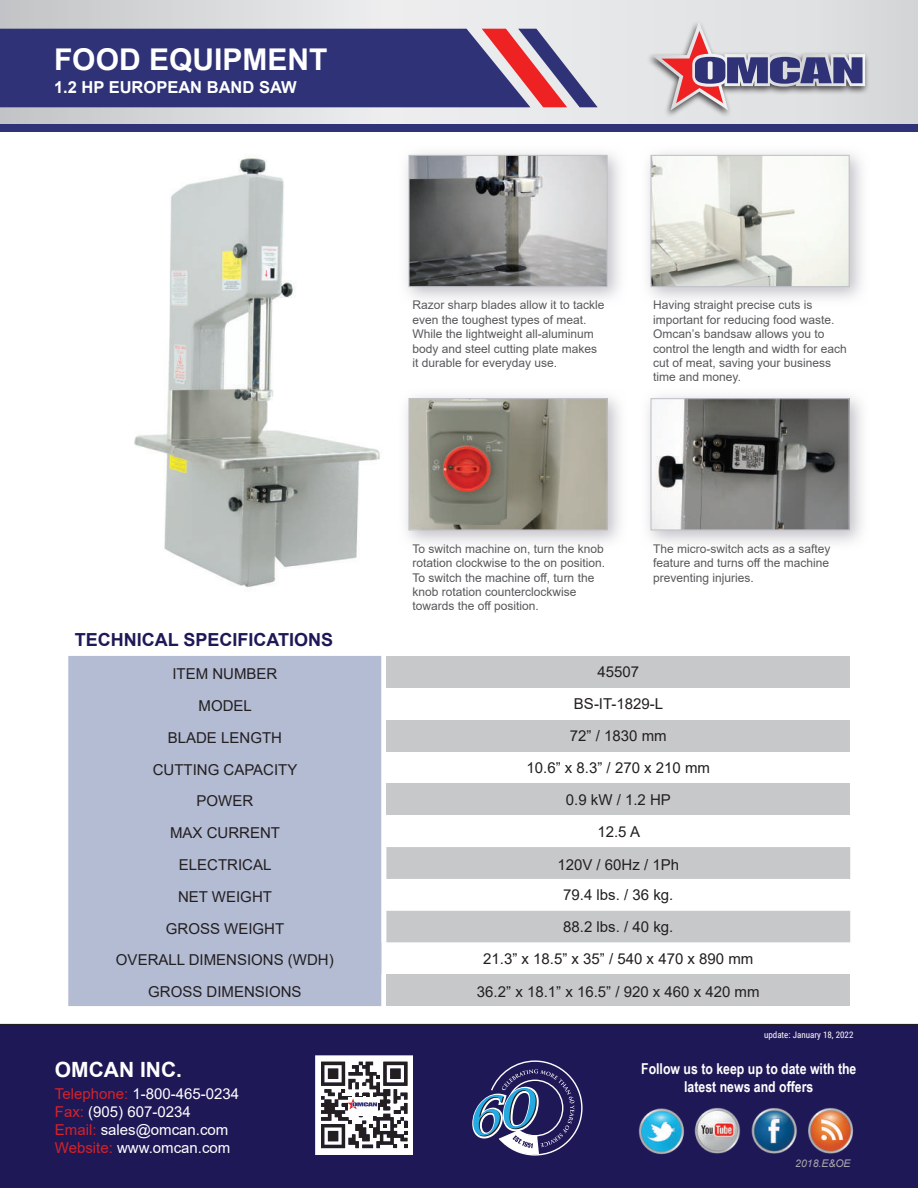
<style>
.page{position:relative;width:918px;height:1188px;background:#fff}
.page>*{position:absolute;margin:0;border:0;box-sizing:border-box;transform-origin:0 0}
.t1{font:700 30px "Arial";color:#fff}
.t2{font:700 21px "Arial";color:#fff}
.t3{font:700 18px "Arial";color:#1f1857}
.t4{font:700 16.5px "Arial";color:#fff}
.t5{font:15px "Arial";color:#231f20}
.t6{font:15px/18px "Arial";color:#fff}
.t7{font:700 15px/18px "Arial Narrow";color:#fff;text-align:center}
.t8{font:12px/14.4px "Arial";color:#57585a}
.t9{font:italic 10.5px "Arial";color:#a8a9ad}
.t10{font:9px "Roboto Condensed";color:#fff}
.s1{color:#d1232a}
</style>
<div class="page">
<img style="left:94px;top:131px;width:309px;height:457px">
<svg style="left:0;top:0;width:918px;height:124px;background:#dddde0"></svg>
<svg style="left:0;top:29px;width:598px;height:78px;background:#48427d"></svg>
<div style="left:0;top:124px;width:918px;height:7px;background:#2f3276"></div>
<div style="left:646px;top:20px;width:224px;height:99px;background:#231f20;opacity:.8"></div>
<svg style="left:652px;top:22px;width:213px;height:88px;background:#b9afbd"></svg>
<div style="left:68px;top:656px;width:314px;height:350px;background:#b4bcd4"></div>
<div style="left:386px;top:656px;width:464px;height:32px;background:#c7c8ca"></div>
<div style="left:386px;top:720px;width:464px;height:32px;background:#c7c8ca"></div>
<div style="left:386px;top:783px;width:464px;height:32px;background:#c7c8ca"></div>
<svg style="left:386px;top:847px;width:464px;height:95px;fill:#c7c8ca"></svg>
<div style="left:386px;top:974px;width:464px;height:32px;background:#c7c8ca"></div>
<div style="left:0;top:1024px;width:918px;height:164px;background:#1f1857"></div>
<img style="left:637px;top:1097px;width:238px;height:66px">
<svg style="left:472px;top:1060px;width:111px;height:96px;background:#464b7d"></svg>
<svg style="left:315px;top:1055px;width:98px;height:100px"></svg>
<svg style="left:398px;top:144px;width:222px;height:163px;fill:#f5f5f6"></svg>
<img style="left:410px;top:157px;width:196px;height:128px">
<div style="left:408px;top:155px;width:200px;height:132px;border:1px solid #c0c0c7"></div>
<svg style="left:648px;top:153px;width:214px;height:146px"></svg>
<img style="left:652px;top:157px;width:196px;height:128px">
<div style="left:650px;top:155px;width:200px;height:132px;border:1px solid #c0c0c7"></div>
<svg style="left:398px;top:388px;width:222px;height:162px;fill:#f4f4f5"></svg>
<img style="left:410px;top:400px;width:196px;height:128px">
<div style="left:408px;top:398px;width:200px;height:132px;border:1px solid #c0c0c7"></div>
<svg style="left:648px;top:396px;width:214px;height:147px"></svg>
<img style="left:652px;top:400px;width:196px;height:128px">
<div style="left:650px;top:398px;width:200px;height:132px;border:1px solid #c0c0c7"></div>
<h1 class="t1" style="left:54px;top:39px;width:275px">FOOD EQUIPMENT</h1>
<h3 class="t4" style="left:54px;top:76px;width:244px">1.2 HP EUROPEAN BAND SAW</h3>
<p class="t8" style="left:413px;top:298px;width:194px">Razor sharp blades allow it to tackle even the toughest types of meat.<br>While the lightweight all-aluminum body and steel cutting plate makes it durable for everyday use.</p>
<p class="t8" style="left:653px;top:298px;width:195px">Having straight precise cuts is important for reducing food waste.<br>Omcan’s bandsaw allows you to control the length and width for each cut of meat, saving your business time and money.</p>
<p class="t8" style="left:413px;top:541px;width:194px">To switch machine on, turn the knob rotation clockwise to the on position.<br>To switch the machine off, turn the knob rotation counterclockwise towards the off position.</p>
<p class="t8" style="left:653px;top:541px;width:179px">The micro-switch acts as a saftey feature and turns off the machine preventing injuries.</p>
<h3 class="t3" style="left:75px;top:627px;width:260px">TECHNICAL SPECIFICATIONS</h3>
<p class="t5" style="left:172px;top:663px;width:106px">ITEM NUMBER</p>
<p class="t5" style="left:597px;top:662px;width:43px">45507</p>
<p class="t5" style="left:199px;top:695px;width:55px">MODEL</p>
<p class="t5" style="left:574px;top:694px;width:91px">BS-IT-1829-L</p>
<p class="t5" style="left:168px;top:727px;width:116px">BLADE LENGTH</p>
<p class="t5" style="left:570px;top:725px;width:98px">72” / 1830 mm</p>
<p class="t5" style="left:153px;top:759px;width:146px">CUTTING CAPACITY</p>
<p class="t5" style="left:527px;top:757px;width:185px">10.6” x 8.3” / 270 x 210 mm</p>
<p class="t5" style="left:197px;top:791px;width:58px">POWER</p>
<p class="t5" style="left:566px;top:789px;width:107px">0.9 kW / 1.2 HP</p>
<p class="t5" style="left:170px;top:823px;width:111px">MAX CURRENT</p>
<p class="t5" style="left:597px;top:821px;width:44px">12.5 A</p>
<p class="t5" style="left:179px;top:854px;width:94px">ELECTRICAL</p>
<p class="t5" style="left:557px;top:854px;width:123px">120V / 60Hz / 1Ph</p>
<p class="t5" style="left:178px;top:886px;width:95px">NET WEIGHT</p>
<p class="t5" style="left:563px;top:885px;width:112px">79.4 lbs. / 36 kg.</p>
<p class="t5" style="left:166px;top:918px;width:120px">GROSS WEIGHT</p>
<p class="t5" style="left:563px;top:916px;width:112px">88.2 lbs. / 40 kg.</p>
<p class="t5" style="left:116px;top:950px;width:219px">OVERALL DIMENSIONS (WDH)</p>
<p class="t5" style="left:483px;top:948px;width:272px">21.3” x 18.5” x 35” / 540 x 470 x 890 mm</p>
<p class="t5" style="left:148px;top:982px;width:155px">GROSS DIMENSIONS</p>
<p class="t5" style="left:477px;top:982px;width:284px">36.2” x 18.1” x 16.5” / 920 x 460 x 420 mm</p>
<p class="t10" style="left:764px;top:1028px;width:91px">update: January 18, 2022</p>
<h2 class="t2" style="left:55px;top:1042px;width:129px">OMCAN INC.</h2>
<p class="t6" style="left:55px;top:1085px;width:186px"><span class="s1">Telephone:</span> 1-800-465-0234<br><span class="s1">Fax:</span> (905) 607-0234<br><span class="s1">Email:</span> sales@omcan.com<br><span class="s1">Website:</span> www.omcan.com</p>
<h2 class="t2" style="left:55px;top:1055px;width:129px">OMCAN INC.</h2>
<p class="t7" style="left:641px;top:1059px;width:217px">Follow us to keep up to date with the latest news and offers</p>
<p class="t9" style="left:795px;top:1157px;width:57px">2018.E&amp;OE</p>
</div>
